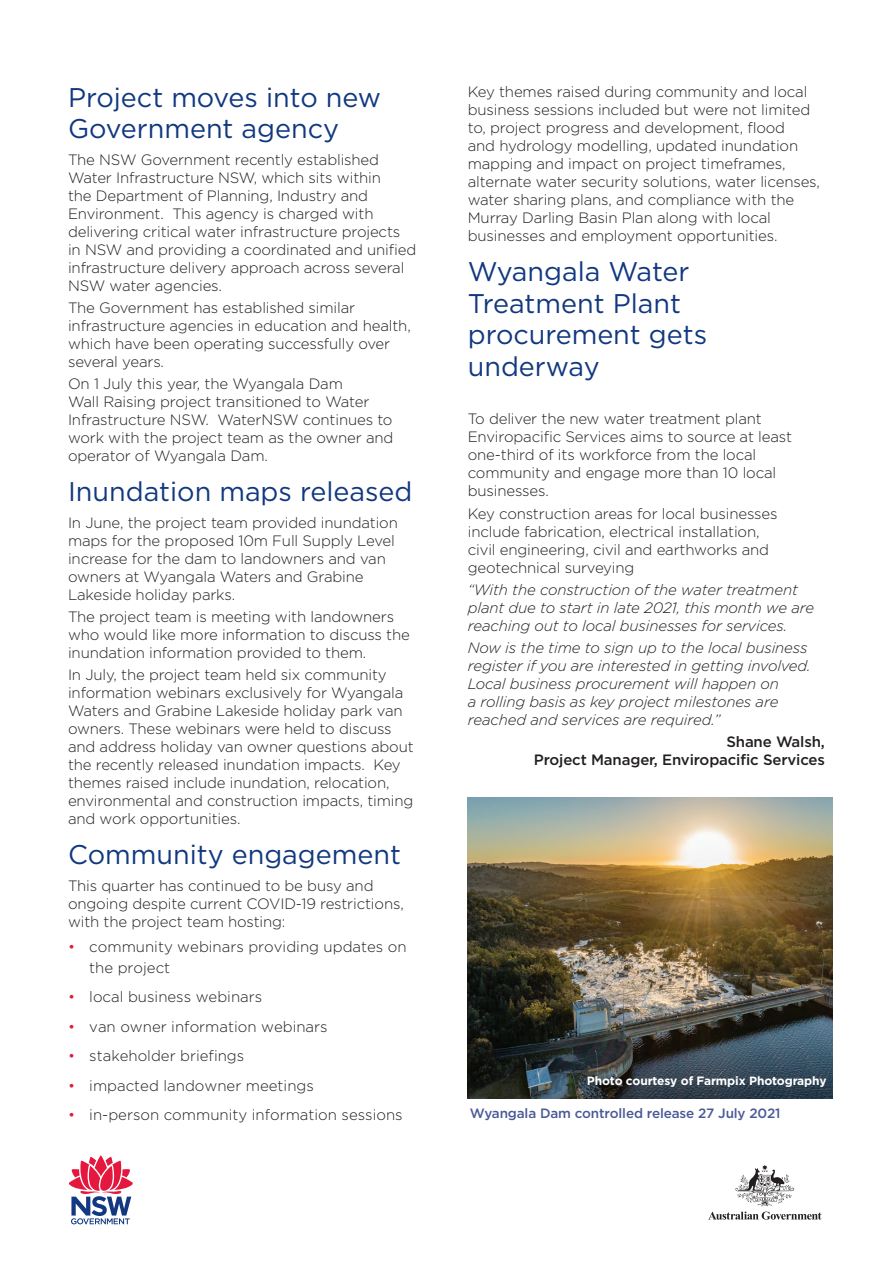
<style>
.page{position:relative;width:893px;height:1263px;background:#fff}
.page>*{position:absolute;margin:0;border:0;box-sizing:border-box;transform-origin:0 0}
.Heading_2{font:27px/31.5px "Gotham";color:#113880}
.Body_-_Black_text{font:300 15px/18px "Gotham";letter-spacing:-.01em;color:#231f20}
.Body_-_Black_text-2{font:italic 300 15px/18px "Gotham";letter-spacing:-.01em;color:#231f20}
._1st_level_bullets{font:300 15px/21px "Gotham";color:#231f20}
.Body_-_Black_text-3{font:500 15px/18px "Gotham";letter-spacing:-.01em;color:#231f20;text-align:right}
.caption_text{font:500 13.5px "Gotham";letter-spacing:-.01em;color:#4a5a96}
.Body_-_Black_text-4{font:700 12px "Gotham";letter-spacing:-.01em;color:#fff}
.s1{color:#e4183e}
</style>
<div class="page">
<img style="left:468px;top:797px;width:364px;height:301px">
<svg style="left:69px;top:1155px;width:64px;height:69px"></svg>
<svg style="left:709px;top:1165px;width:112px;height:54px"></svg>
<p class="Heading_2" style="left:68px;top:81px;width:315px">Project moves into new<br>Government agency</p>
<p class="Body_-_Black_text" style="left:68px;top:150px;width:350px">The NSW Government recently established Water Infrastructure NSW, which sits within<br>the Department of Planning, Industry and Environment. This agency is charged with delivering critical water infrastructure projects in NSW and providing a coordinated and unified infrastructure delivery approach across several NSW water agencies.</p>
<p class="Body_-_Black_text" style="left:68px;top:298px;width:344px">The Government has established similar infrastructure agencies in education and health, which have been operating successfully over several years.</p>
<p class="Body_-_Black_text" style="left:68px;top:374px;width:327px">On 1 July this year, the Wyangala Dam<br>Wall Raising project transitioned to Water Infrastructure NSW. WaterNSW continues to work with the project team as the owner and operator of Wyangala Dam.</p>
<p class="Heading_2" style="left:68px;top:475px;width:346px">Inundation maps released</p>
<p class="Body_-_Black_text" style="left:68px;top:513px;width:331px">In June, the project team provided inundation maps for the proposed 10m Full Supply Level increase for the dam to landowners and van owners at Wyangala Waters and Grabine Lakeside holiday parks.</p>
<p class="Body_-_Black_text" style="left:68px;top:607px;width:343px">The project team is meeting with landowners who would like more information to discuss the inundation information provided to them.</p>
<p class="Body_-_Black_text" style="left:68px;top:665px;width:347px">In July, the project team held six community information webinars exclusively for Wyangala Waters and Grabine Lakeside holiday park van owners. These webinars were held to discuss and address holiday van owner questions about the recently released inundation impacts. Key themes raised include inundation, relocation, environmental and construction impacts, timing and work opportunities.</p>
<p class="Heading_2" style="left:68px;top:838px;width:334px">Community engagement</p>
<p class="Body_-_Black_text" style="left:68px;top:876px;width:337px">This quarter has continued to be busy and ongoing despite current COVID-19 restrictions, with the project team hosting:</p>
<p class="_1st_level_bullets" style="left:89px;top:935px;width:319px;text-indent:-21px"><span class="s1">•</span> community webinars providing updates on the project</p>
<p class="_1st_level_bullets" style="left:68px;top:986px;width:196px"><span class="s1">•</span> local business webinars</p>
<p class="_1st_level_bullets" style="left:68px;top:1016px;width:261px"><span class="s1">•</span> van owner information webinars</p>
<p class="_1st_level_bullets" style="left:68px;top:1045px;width:178px"><span class="s1">•</span> stakeholder briefings</p>
<p class="_1st_level_bullets" style="left:68px;top:1075px;width:247px"><span class="s1">•</span> impacted landowner meetings</p>
<p class="_1st_level_bullets" style="left:68px;top:1104px;width:336px"><span class="s1">•</span> in-person community information sessions</p>
<p class="Body_-_Black_text" style="left:468px;top:82px;width:354px">Key themes raised during community and local business sessions included but were not limited to, project progress and development, flood<br>and hydrology modelling, updated inundation mapping and impact on project timeframes, alternate water security solutions, water licenses, water sharing plans, and compliance with the Murray Darling Basin Plan along with local businesses and employment opportunities.</p>
<p class="Heading_2" style="left:468px;top:255px;width:241px">Wyangala Water<br>Treatment Plant procurement gets underway</p>
<p class="Body_-_Black_text" style="left:468px;top:410px;width:326px">To deliver the new water treatment plant Enviropacific Services aims to source at least one-third of its workforce from the local community and engage more than 10 local businesses.</p>
<p class="Body_-_Black_text" style="left:468px;top:504px;width:311px">Key construction areas for local businesses include fabrication, electrical installation, civil engineering, civil and earthworks and geotechnical surveying</p>
<p class="Body_-_Black_text-2" style="left:468px;top:580px;width:348px">“With the construction of the water treatment plant due to start in late 2021, this month we are reaching out to local businesses for services.</p>
<p class="Body_-_Black_text-2" style="left:468px;top:638px;width:344px">Now is the time to sign up to the local business register if you are interested in getting involved.<br>Local business procurement will happen on<br>a rolling basis as key project milestones are reached and services are required.”</p>
<p class="Body_-_Black_text-3" style="left:534px;top:733px;width:293px">Shane Walsh,<br>Project Manager, Enviropacific Services</p>
<p class="Body_-_Black_text-4" style="left:587px;top:1072px;width:241px">Photo courtesy of Farmpix Photography</p>
<p class="caption_text" style="left:470px;top:1104px;width:312px">Wyangala Dam controlled release 27 July 2021</p>
</div>
